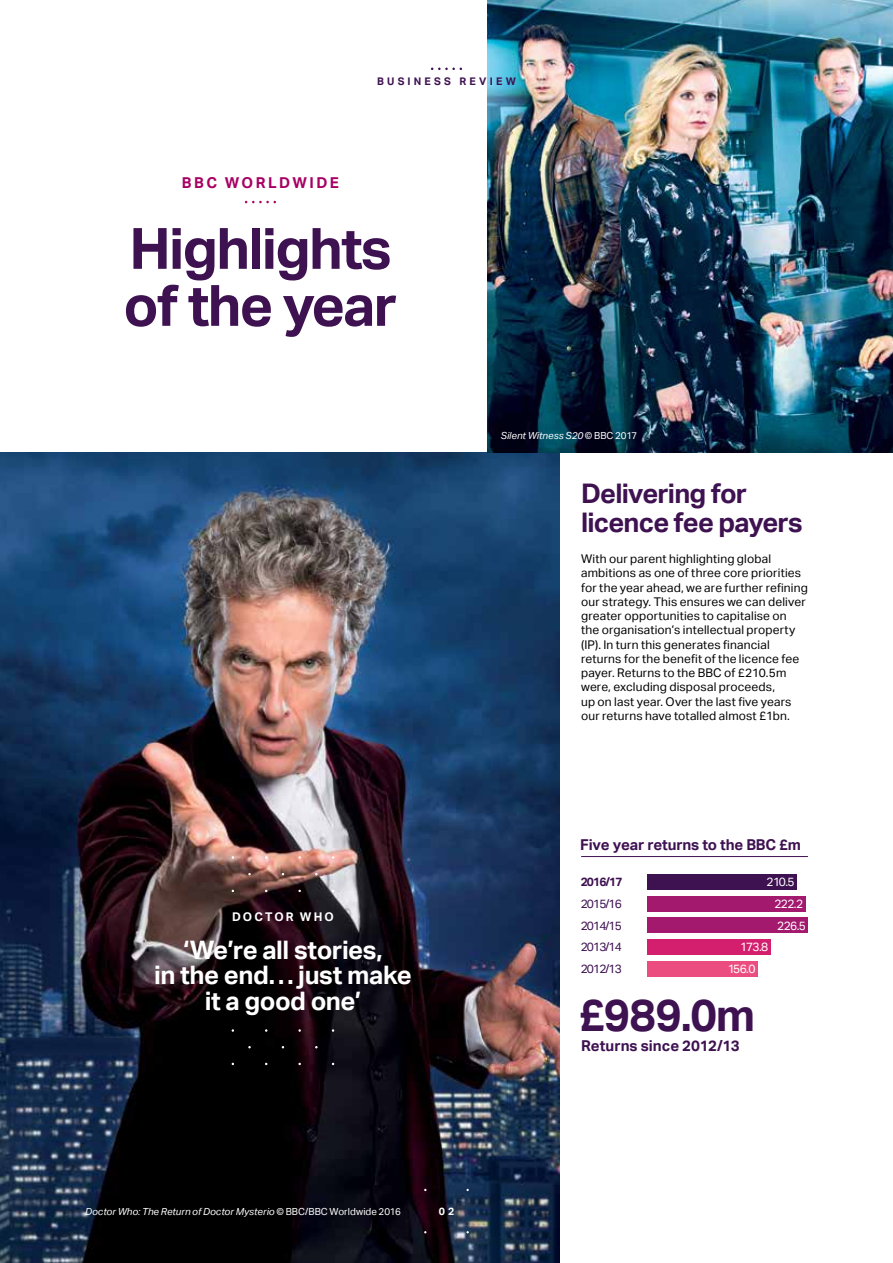
<style>
.page{position:relative;width:893px;height:1263px;background:#fff}
.page>*{position:absolute;margin:0;border:0;box-sizing:border-box;transform-origin:0 0}
.t1{font:700 57px/57px "Aktiv Grotesk";letter-spacing:-.03em;color:#3e1151}
.t2{font:700 45px "Aktiv Grotesk";color:#3e1151}
.t3{font:700 27px/28.5px "Aktiv Grotesk";letter-spacing:-.03em;color:#3e1151}
.t4{font:700 25.5px/25.5px "Aktiv Grotesk";letter-spacing:-.02em;color:#fff;text-align:center}
.t5{font:700 15px "Aktiv Grotesk";letter-spacing:-.01em;color:#3e1151}
.t6{font:700 15px "Aktiv Grotesk";letter-spacing:.165em;color:#a70064}
.t7{font:12px/14.2px "Aktiv Grotesk";letter-spacing:.01em;color:#000}
.t8{font:12px/21.8px "Aktiv Grotesk";letter-spacing:-.075em;color:#3e1151;text-align:justify}
.t9{font:12px "Aktiv Grotesk";letter-spacing:-.05em;color:#fff}
.t10{font:700 12px "Aktiv Grotesk";letter-spacing:.17em;color:#fff}
.t11{font:700 12px "Aktiv Grotesk";letter-spacing:-.075em;color:#3e1151}
.t12{font:700 10.5px "Aktiv Grotesk";letter-spacing:.305em;color:#3e1151}
.t13{font:700 10.5px "Aktiv Grotesk";color:#fff}
.t14{font:italic 9.75px "Aktiv Grotesk";color:#fff}
.s1{font-style:normal}
</style>
<div class="page">
<img style="left:0;top:452px;width:560px;height:811px">
<img style="left:488px;top:0;width:405px;height:452px">
<svg style="left:245px;top:201px;width:31px;height:2px"></svg>
<div style="left:647px;top:874px;width:150px;height:15px;background:#3e1151"></div>
<div style="left:647px;top:896px;width:158px;height:15px;background:#a2196e"></div>
<div style="left:647px;top:918px;width:161px;height:15px;background:#a2196e"></div>
<div style="left:647px;top:939px;width:124px;height:15px;background:#d41f6f"></div>
<div style="left:647px;top:961px;width:111px;height:15px;background:#ec4d81"></div>
<hr style="left:581px;top:856px;width:227px;height:1px;background:#3e1151">
<svg style="left:431px;top:68px;width:31px;height:2px"></svg>
<p class="t6" style="left:182px;top:174px;width:159px">BBC WORLDWIDE</p>
<p class="t12" style="left:377px;top:75px;width:140px">BUSINESS REVIEW</p>
<h1 class="t1" style="left:123px;top:221px;width:275px">Highlights of the year</h1>
<p class="t10" style="left:232px;top:909px;width:103px">DOCTOR WHO</p>
<h3 class="t4" style="left:154px;top:937px;width:259px">‘We’re all stories,<br>in the end… just make it a good one’</h3>
<p class="t14" style="left:501px;top:430px;width:138px">Silent Witness S20 <span class="s1">© BBC 2017</span></p>
<h3 class="t3" style="left:581px;top:480px;width:223px">Delivering for licence fee payers</h3>
<p class="t7" style="left:581px;top:552px;width:228px">With our parent highlighting global ambitions as one of three core priorities for the year ahead, we are further refining our strategy. This ensures we can deliver greater opportunities to capitalise on<br>the organisation’s intellectual property (IP). In turn this generates financial returns for the benefit of the licence fee payer. Returns to the BBC of £210.5m were, excluding disposal proceeds,<br>up on last year. Over the last five years our returns have totalled almost £1bn.</p>
<p class="t5" style="left:580px;top:836px;width:222px">Five year returns to the BBC £m</p>
<p class="t9" style="left:767px;top:875px;width:29px">210.5</p>
<p class="t9" style="left:774px;top:896px;width:30px">222.2</p>
<p class="t9" style="left:777px;top:918px;width:30px">226.5</p>
<p class="t9" style="left:740px;top:940px;width:29px">173.8</p>
<p class="t11" style="left:581px;top:875px;width:43px">2016/17</p>
<p class="t8" style="left:581px;top:893px;width:43px">2015/16<br>2014/15<br>2013/14<br>2012/13</p>
<p class="t9" style="left:728px;top:962px;width:29px">156.0</p>
<h2 class="t2" style="left:579px;top:989px;width:178px">£989.0m</h2>
<p class="t5" style="left:581px;top:1036px;width:160px">Returns since 2012/13</p>
<p class="t14" style="left:85px;top:1205px;width:317px">Doctor Who: The Return of Doctor Mysterio <span class="s1">© BBC/BBC Worldwide 2016</span></p>
<p class="t13" style="left:439px;top:1205px;width:17px">0 2</p>
</div>
